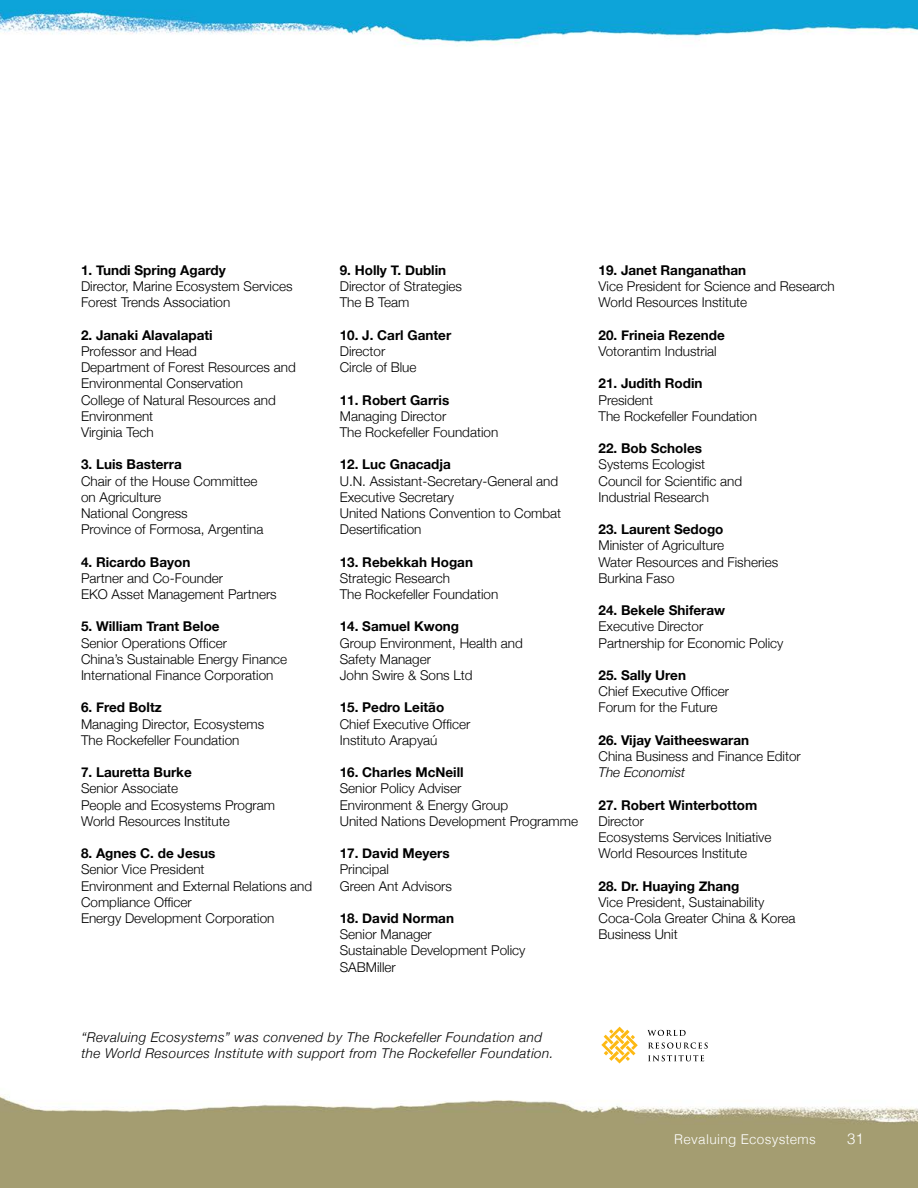
<style>
.page{position:relative;width:918px;height:1188px;background:#fff}
.page>*{position:absolute;margin:0;border:0;box-sizing:border-box;transform-origin:0 0}
.t1{font:300 15px "Helvetica";color:#fff}
.t2{font:300 13.5px/16.2px "Helvetica Neue";color:#000}
.t3{font:700 13.5px "Helvetica Neue";color:#000}
.t4{font:italic 300 13.5px/16.5px "Helvetica Neue";letter-spacing:.03em;color:#000}
.t5{font:300 13.5px "Helvetica";letter-spacing:.02em;color:#fff}
.t6{font:italic 300 13.5px "Helvetica Neue";color:#000}
</style>
<div class="page">
<img style="left:0;top:1060px;width:918px;height:128px">
<img style="left:1px;top:0;width:917px;height:46px">
<img style="left:0;top:0;width:1px;height:71px">
<svg style="left:601px;top:1027px;width:37px;height:37px"></svg>
<svg style="left:647px;top:1030px;width:39px;height:6px"></svg>
<svg style="left:648px;top:1043px;width:60px;height:6px"></svg>
<svg style="left:648px;top:1055px;width:56px;height:6px"></svg>
<p class="t3" style="left:81px;top:258px;width:146px">1. Tundi Spring Agardy</p>
<p class="t2" style="left:81px;top:278px;width:213px">Director, Marine Ecosystem Services<br>Forest Trends Association</p>
<p class="t3" style="left:81px;top:323px;width:133px">2. Janaki Alavalapati</p>
<p class="t2" style="left:81px;top:342px;width:216px">Professor and Head<br>Department of Forest Resources and<br>Environmental Conservation<br>College of Natural Resources and<br>Environment<br>Virginia Tech</p>
<p class="t3" style="left:81px;top:452px;width:102px">3. Luis Basterra</p>
<p class="t2" style="left:81px;top:472px;width:184px">Chair of the House Committee on Agriculture<br>National Congress<br>Province of Formosa, Argentina</p>
<p class="t3" style="left:81px;top:550px;width:111px">4. Ricardo Bayon</p>
<p class="t2" style="left:81px;top:569px;width:197px">Partner and Co-Founder<br>EKO Asset Management Partners</p>
<p class="t3" style="left:81px;top:614px;width:140px">5. William Trant Beloe</p>
<p class="t2" style="left:81px;top:634px;width:208px">Senior Operations Officer<br>China’s Sustainable Energy Finance<br>International Finance Corporation</p>
<p class="t3" style="left:81px;top:695px;width:82px">6. Fred Boltz</p>
<p class="t2" style="left:81px;top:715px;width:185px">Managing Director, Ecosystems<br>The Rockefeller Foundation</p>
<p class="t3" style="left:81px;top:760px;width:112px">7. Lauretta Burke</p>
<p class="t2" style="left:81px;top:780px;width:196px">Senior Associate<br>People and Ecosystems Program<br>World Resources Institute</p>
<p class="t3" style="left:81px;top:841px;width:136px">8. Agnes C. de Jesus</p>
<p class="t2" style="left:81px;top:861px;width:233px">Senior Vice President<br>Environment and External Relations and<br>Compliance Officer<br>Energy Development Corporation</p>
<p class="t3" style="left:340px;top:258px;width:108px">9. Holly T. Dublin</p>
<p class="t2" style="left:340px;top:278px;width:124px">Director of Strategies<br>The B Team</p>
<p class="t3" style="left:340px;top:323px;width:113px">10. J. Carl Ganter</p>
<p class="t2" style="left:340px;top:342px;width:78px">Director<br>Circle of Blue</p>
<p class="t3" style="left:340px;top:388px;width:111px">11. Robert Garris</p>
<p class="t2" style="left:340px;top:407px;width:160px">Managing Director<br>The Rockefeller Foundation</p>
<p class="t3" style="left:340px;top:452px;width:113px">12. Luc Gnacadja</p>
<p class="t2" style="left:340px;top:472px;width:223px">U.N. Assistant-Secretary-General and<br>Executive Secretary<br>United Nations Convention to Combat<br>Desertification</p>
<p class="t3" style="left:340px;top:550px;width:135px">13. Rebekkah Hogan</p>
<p class="t2" style="left:340px;top:569px;width:160px">Strategic Research<br>The Rockefeller Foundation</p>
<p class="t3" style="left:340px;top:614px;width:121px">14. Samuel Kwong</p>
<p class="t2" style="left:340px;top:634px;width:185px">Group Environment, Health and<br>Safety Manager<br>John Swire &amp; Sons Ltd</p>
<p class="t3" style="left:340px;top:695px;width:106px">15. Pedro Leitão</p>
<p class="t2" style="left:340px;top:715px;width:132px">Chief Executive Officer<br>Instituto Arapyaú</p>
<p class="t3" style="left:340px;top:760px;width:125px">16. Charles McNeill</p>
<p class="t2" style="left:340px;top:780px;width:240px">Senior Policy Adviser<br>Environment &amp; Energy Group<br>United Nations Development Programme</p>
<p class="t3" style="left:340px;top:841px;width:112px">17. David Meyers</p>
<p class="t2" style="left:340px;top:861px;width:114px">Principal<br>Green Ant Advisors</p>
<p class="t3" style="left:340px;top:906px;width:116px">18. David Norman</p>
<p class="t2" style="left:340px;top:926px;width:187px">Senior Manager<br>Sustainable Development Policy<br>SABMiller</p>
<p class="t3" style="left:599px;top:258px;width:149px">19. Janet Ranganathan</p>
<p class="t2" style="left:599px;top:278px;width:238px">Vice President for Science and Research<br>World Resources Institute</p>
<p class="t3" style="left:599px;top:323px;width:128px">20. Frineia Rezende</p>
<p class="t2" style="left:599px;top:342px;width:120px">Votorantim Industrial</p>
<p class="t3" style="left:599px;top:371px;width:106px">21. Judith Rodin</p>
<p class="t2" style="left:599px;top:391px;width:160px">President<br>The Rockefeller Foundation</p>
<p class="t3" style="left:599px;top:436px;width:105px">22. Bob Scholes</p>
<p class="t2" style="left:599px;top:456px;width:145px">Systems Ecologist<br>Council for Scientific and<br>Industrial Research</p>
<p class="t3" style="left:599px;top:517px;width:127px">23. Laurent Sedogo</p>
<p class="t2" style="left:599px;top:537px;width:181px">Minister of Agriculture<br>Water Resources and Fisheries<br>Burkina Faso</p>
<p class="t3" style="left:599px;top:598px;width:128px">24. Bekele Shiferaw</p>
<p class="t2" style="left:599px;top:618px;width:187px">Executive Director<br>Partnership for Economic Policy</p>
<p class="t3" style="left:599px;top:663px;width:89px">25. Sally Uren</p>
<p class="t2" style="left:599px;top:683px;width:132px">Chief Executive Officer<br>Forum for the Future</p>
<p class="t3" style="left:599px;top:728px;width:152px">26. Vijay Vaitheeswaran</p>
<p class="t2" style="left:599px;top:747px;width:204px">China Business and Finance Editor</p>
<p class="t6" style="left:599px;top:762px;width:88px">The Economist</p>
<p class="t3" style="left:599px;top:793px;width:160px">27. Robert Winterbottom</p>
<p class="t2" style="left:599px;top:812px;width:175px">Director<br>Ecosystems Services Initiative<br>World Resources Institute</p>
<p class="t3" style="left:599px;top:874px;width:143px">28. Dr. Huaying Zhang</p>
<p class="t2" style="left:599px;top:893px;width:198px">Vice President, Sustainability<br>Coca-Cola Greater China &amp; Korea<br>Business Unit</p>
<p class="t4" style="left:82px;top:1028px;width:474px">“Revaluing Ecosystems” was convened by The Rockefeller Foundation and the World Resources Institute with support from The Rockefeller Foundation.</p>
<p class="t5" style="left:674px;top:1128px;width:143px">Revaluing Ecosystems</p>
<p class="t1" style="left:847px;top:1127px;width:18px">31</p>
</div>
